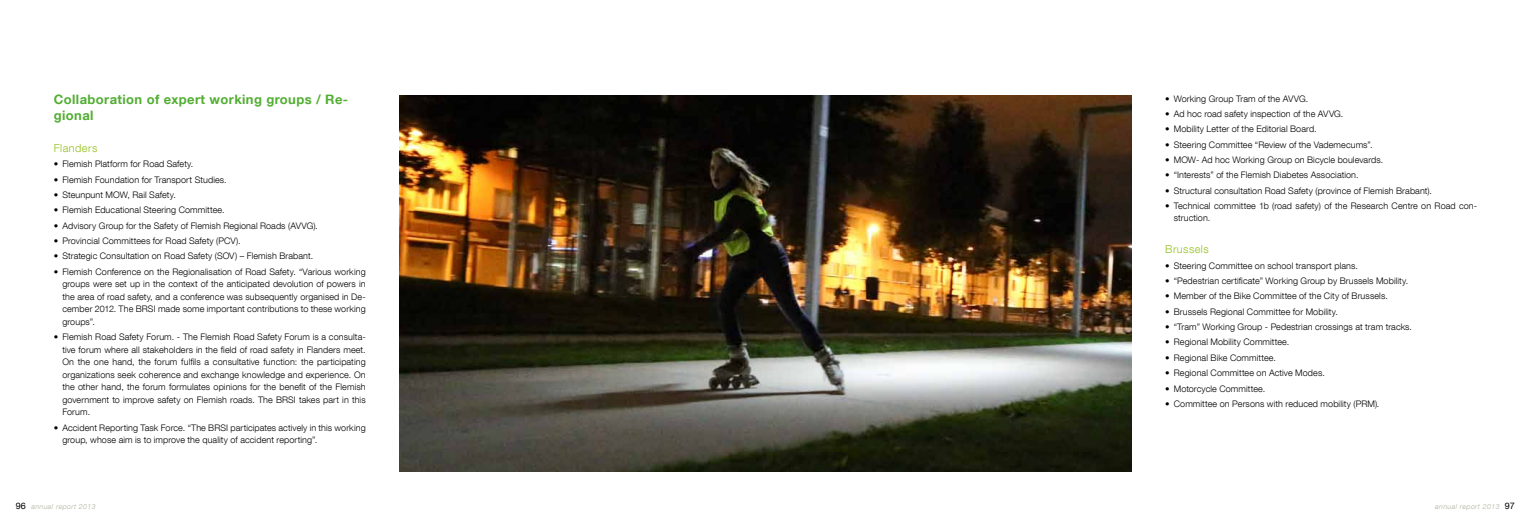
<style>
.page{position:relative;width:1531px;height:525px;background:#fff}
.page>*{position:absolute;margin:0;border:0;box-sizing:border-box;transform-origin:0 0}
.t1{font:700 13px/15.6px "Helvetica Neue LT Com";letter-spacing:.03em;color:#52ae32}
.t2{font:300 11px "Helvetica Neue LT Com";letter-spacing:.04em;color:#95c11f}
.t3{font:300 9px/12.5px "Helvetica Neue LT Com";letter-spacing:.01em;color:#000;text-align:justify}
.t4{font:italic 300 7px "Helvetica Neue LT Com";letter-spacing:.06em;color:#b2b09f}
.s1{font-weight:400;font-style:normal;font-size:9px;color:#000}
</style>
<div class="page">
<img style="left:400px;top:95px;width:731px;height:376px">
<h1 class="t1" style="left:54px;top:91px;width:296px">Collaboration of expert working groups / Re&shy;gional</h1>
<p class="t2" style="left:54px;top:141px;width:45px">Flanders</p>
<p class="t3" style="left:54px;top:157px;width:141px">• Flemish Platform for Road Safety.</p>
<p class="t3" style="left:54px;top:173px;width:174px">• Flemish Foundation for Transport Studies.</p>
<p class="t3" style="left:54px;top:188px;width:124px">• Steunpunt MOW, Rail Safety.</p>
<p class="t3" style="left:54px;top:203px;width:172px">• Flemish Educational Steering Committee.</p>
<p class="t3" style="left:54px;top:219px;width:265px">• Advisory Group for the Safety of Flemish Regional Roads (AVVG).</p>
<p class="t3" style="left:54px;top:234px;width:188px">• Provincial Committees for Road Safety (PCV).</p>
<p class="t3" style="left:54px;top:249px;width:261px">• Strategic Consultation on Road Safety (SOV) – Flemish Brabant.</p>
<p class="t3" style="left:62px;top:265px;width:305px;text-indent:-9px">• Flemish Conference on the Regionalisation of Road Safety. “Various working groups were set up in the context of the anticipated devolution of powers in the area of road safety, and a conference was subsequently organised in De&shy;cember 2012. The BRSI made some important contributions to these working groups”.</p>
<p class="t3" style="left:62px;top:330px;width:305px;text-indent:-9px">• Flemish Road Safety Forum. - The Flemish Road Safety Forum is a consulta&shy;tive forum where all stakeholders in the field of road safety in Flanders meet.<br>On the one hand, the forum fulfils a consultative function: the participating organizations seek coherence and exchange knowledge and experience. On the other hand, the forum formulates opinions for the benefit of the Flemish government to improve safety on Flemish roads. The BRSI takes part in this Forum.</p>
<p class="t3" style="left:62px;top:420px;width:305px;text-indent:-9px">• Accident Reporting Task Force. “The BRSI participates actively in this working group, whose aim is to improve the quality of accident reporting”.</p>
<p class="t3" style="left:1165px;top:92px;width:145px">• Working Group Tram of the AVVG.</p>
<p class="t3" style="left:1165px;top:107px;width:180px">• Ad hoc road safety inspection of the AVVG.</p>
<p class="t3" style="left:1165px;top:122px;width:153px">• Mobility Letter of the Editorial Board.</p>
<p class="t3" style="left:1165px;top:138px;width:209px">• Steering Committee “Review of the Vademecums”.</p>
<p class="t3" style="left:1165px;top:153px;width:220px">• MOW- Ad hoc Working Group on Bicycle boulevards.</p>
<p class="t3" style="left:1165px;top:168px;width:195px">• “Interests” of the Flemish Diabetes Association.</p>
<p class="t3" style="left:1165px;top:184px;width:268px">• Structural consultation Road Safety (province of Flemish Brabant).</p>
<p class="t3" style="left:1174px;top:199px;width:305px;text-indent:-9px">• Technical committee 1b (road safety) of the Research Centre on Road con&shy;struction.</p>
<p class="t2" style="left:1165px;top:242px;width:45px">Brussels</p>
<p class="t3" style="left:1165px;top:259px;width:194px">• Steering Committee on school transport plans.</p>
<p class="t3" style="left:1165px;top:274px;width:245px">• “Pedestrian certificate” Working Group by Brussels Mobility.</p>
<p class="t3" style="left:1165px;top:289px;width:224px">• Member of the Bike Committee of the City of Brussels.</p>
<p class="t3" style="left:1165px;top:305px;width:174px">• Brussels Regional Committee for Mobility.</p>
<p class="t3" style="left:1165px;top:320px;width:248px">• “Tram” Working Group - Pedestrian crossings at tram tracks.</p>
<p class="t3" style="left:1165px;top:335px;width:126px">• Regional Mobility Committee.</p>
<p class="t3" style="left:1165px;top:351px;width:112px">• Regional Bike Committee.</p>
<p class="t3" style="left:1165px;top:366px;width:161px">• Regional Committee on Active Modes.</p>
<p class="t3" style="left:1165px;top:381px;width:102px">• Motorcycle Committee.</p>
<p class="t3" style="left:1165px;top:397px;width:216px">• Committee on Persons with reduced mobility (PRM).</p>
<p class="t4" style="left:16px;top:502px;width:81px"><span class="s1">96</span> annual report 2013</p>
<p class="t4" style="left:1435px;top:502px;width:81px">annual report 2013 <span class="s1">97</span></p>
</div>
